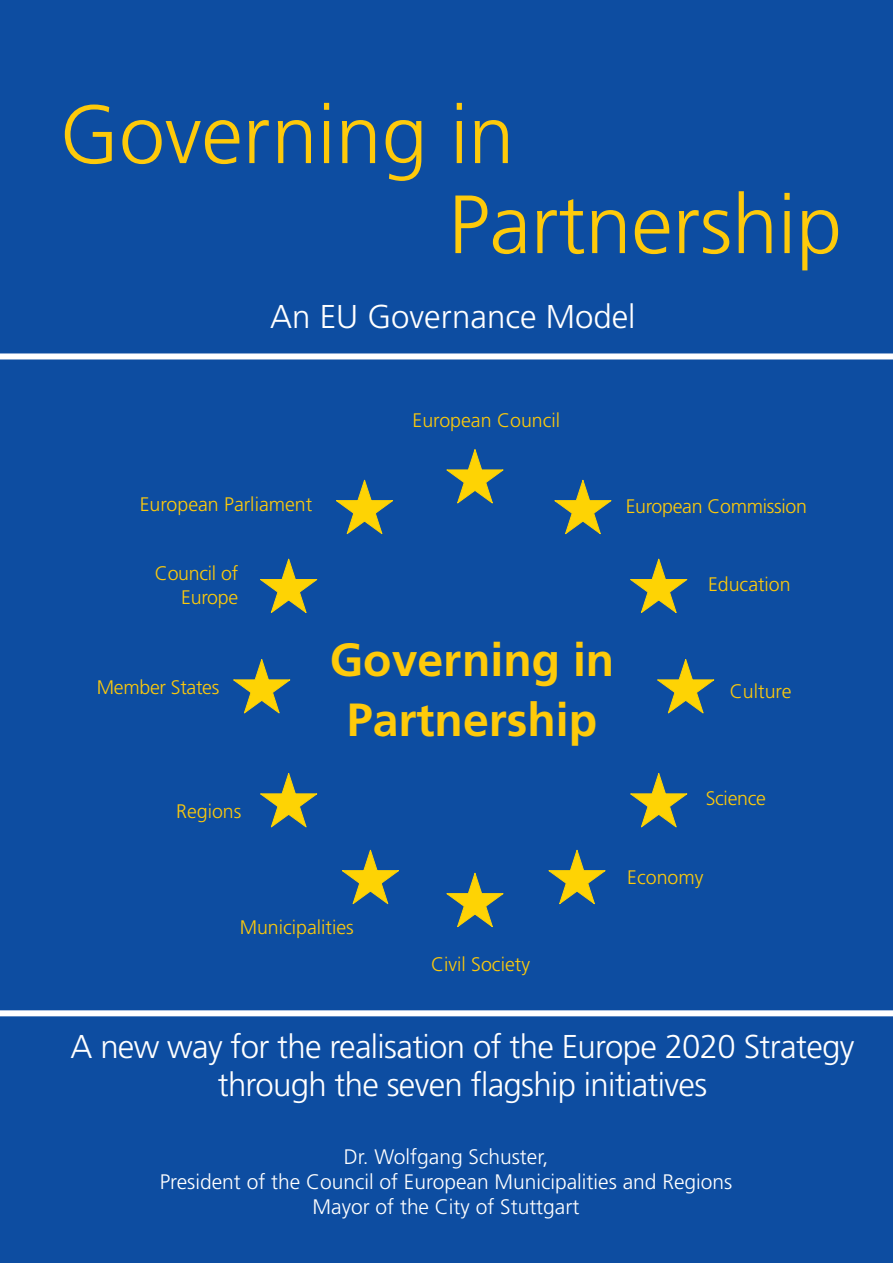
<style>
.page{position:relative;width:893px;height:1263px;background:#0d4da1}
.page>*{position:absolute;margin:0;border:0;box-sizing:border-box;transform-origin:0 0}
.t1{font:300 82.5px/90px "Frutiger";color:#feca0a}
.t2{font:700 46.5px/59.1px "Frutiger";color:#feca0a;text-align:center}
.t3{font:300 33px/37.5px "Frutiger";letter-spacing:-.02em;color:#fff;text-align:center}
.t4{font:300 33px "Frutiger";color:#fff}
.t5{font:300 21px/25.2px "Frutiger";color:#fff;text-align:center}
.t6{font:300 19.65px/24.5px "Frutiger";color:#feca0a;text-align:right}
</style>
<div class="page">
<div style="left:0;top:353px;width:893px;height:6px;background:#fff"></div>
<svg style="left:446px;top:872px;width:58px;height:56px"></svg>
<svg style="left:446px;top:449px;width:58px;height:55px"></svg>
<svg style="left:336px;top:479px;width:57px;height:56px"></svg>
<svg style="left:342px;top:849px;width:57px;height:56px"></svg>
<svg style="left:260px;top:558px;width:58px;height:55px"></svg>
<svg style="left:260px;top:773px;width:58px;height:55px"></svg>
<svg style="left:233px;top:659px;width:58px;height:55px"></svg>
<svg style="left:554px;top:479px;width:58px;height:56px"></svg>
<svg style="left:548px;top:849px;width:58px;height:56px"></svg>
<svg style="left:630px;top:558px;width:58px;height:55px"></svg>
<svg style="left:630px;top:773px;width:58px;height:55px"></svg>
<svg style="left:657px;top:659px;width:58px;height:55px"></svg>
<div style="left:0;top:1010px;width:893px;height:6px;background:#fff"></div>
<h1 class="t1" style="left:448px;top:96px;width:395px;text-indent:-389px">Governing in<br>Partnership</h1>
<h3 class="t4" style="left:270px;top:303px;width:367px">An EU Governance Model</h3>
<p class="t6" style="left:413px;top:409px;width:149px">European Council</p>
<p class="t6" style="left:140px;top:493px;width:174px">European Parliament</p>
<p class="t6" style="left:155px;top:562px;width:85px">Council of<br>Europe</p>
<p class="t6" style="left:97px;top:676px;width:124px">Member States</p>
<p class="t6" style="left:176px;top:801px;width:67px">Regions</p>
<p class="t6" style="left:626px;top:496px;width:183px">European Commission</p>
<h2 class="t2" style="left:330px;top:634px;width:286px">Governing in<br>Partnership</h2>
<p class="t6" style="left:708px;top:574px;width:84px">Education</p>
<p class="t6" style="left:730px;top:680px;width:63px">Culture</p>
<p class="t6" style="left:706px;top:788px;width:62px">Science</p>
<p class="t6" style="left:240px;top:917px;width:116px">Municipalities</p>
<p class="t6" style="left:431px;top:953px;width:100px">Civil Society</p>
<p class="t6" style="left:627px;top:866px;width:78px">Economy</p>
<h3 class="t3" style="left:70px;top:1030px;width:785px">A new way for the realisation of the Europe 2020 Strategy through the seven flagship initiatives</h3>
<p class="t5" style="left:160px;top:1146px;width:574px">Dr. Wolfgang Schuster,<br>President of the Council of European Municipalities and Regions<br>Mayor of the City of Stuttgart</p>
</div>
